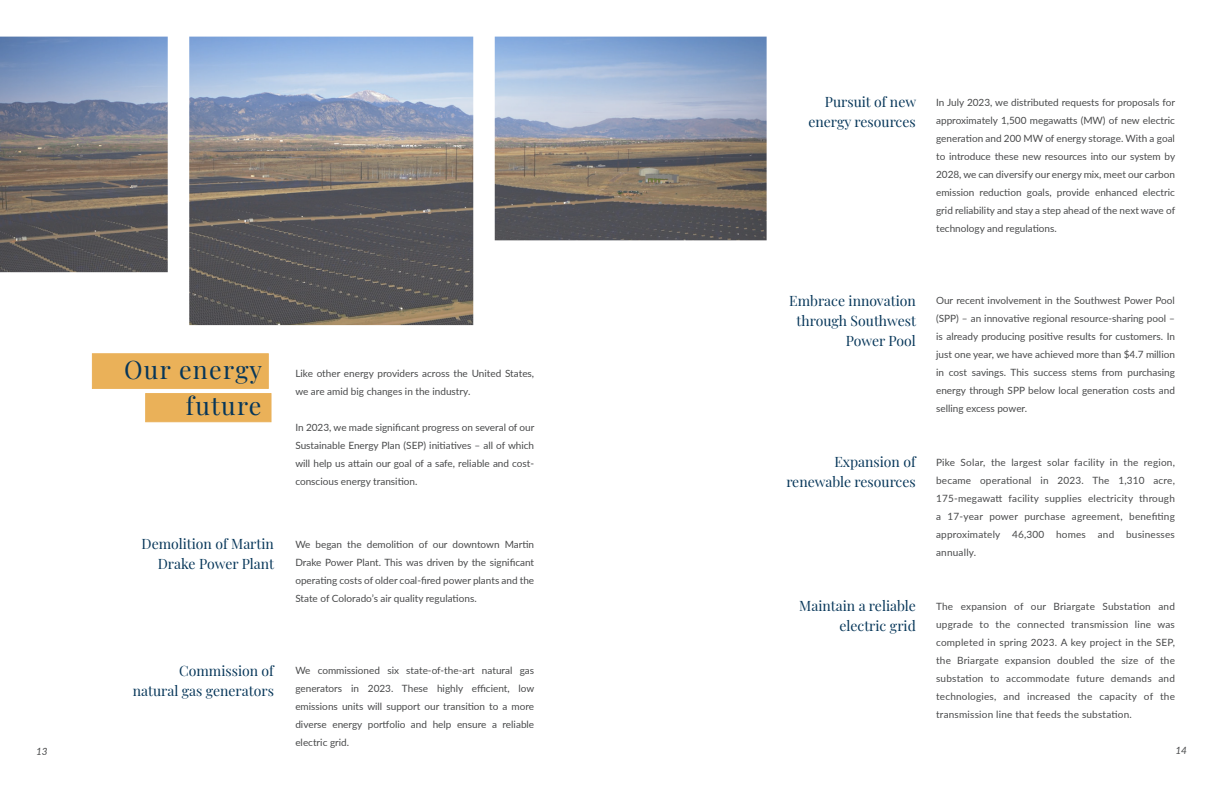
<style>
.page{position:relative;width:1224px;height:792px;background:#fff}
.page>*{position:absolute;margin:0;border:0;box-sizing:border-box;transform-origin:0 0}
.t1{font:25px "Playfair Display";letter-spacing:.05em;color:#063659}
.t2{font:14px/20px "Playfair Display";color:#063659;text-align:right}
.t3{font:10px/18px "Lato";color:#494a4b;text-align:justify}
.t4{font:italic 10px "Lato";color:#494a4b}
</style>
<div class="page">
<img style="left:0;top:37px;width:767px;height:288px">
<div style="left:92px;top:354px;width:177px;height:35px;background:#eab159"></div>
<div style="left:145px;top:393px;width:126px;height:29px;background:#eab159"></div>
<p class="t4" style="left:36px;top:744px;width:13px">13</p>
<p class="t1" style="left:124px;top:350px;width:139px">Our energy</p>
<p class="t1" style="left:186px;top:386px;width:77px">future</p>
<p class="t2" style="left:142px;top:533px;width:134px">Demolition of Martin</p>
<p class="t2" style="left:158px;top:553px;width:118px">Drake Power Plant</p>
<p class="t3" style="left:295px;top:364px;width:240px">Like other energy providers across the United States, we are amid big changes in the industry.</p>
<p class="t3" style="left:295px;top:418px;width:241px">In 2023, we made significant progress on several of our Sustainable Energy Plan (SEP) initiatives – all of which will help us attain our goal of a safe, reliable and cost&shy;conscious energy transition.</p>
<p class="t3" style="left:295px;top:535px;width:240px">We began the demolition of our downtown Martin Drake Power Plant. This was driven by the significant operating costs of older coal-fired power plants and the State of Colorado’s air quality regulations.</p>
<p class="t2" style="left:179px;top:660px;width:96px">Commission of</p>
<p class="t2" style="left:133px;top:680px;width:143px">natural gas generators</p>
<p class="t3" style="left:295px;top:661px;width:241px">We commissioned six state-of-the-art natural gas generators in 2023. These highly efficient, low emissions units will support our transition to a more diverse energy portfolio and help ensure a reliable electric grid.</p>
<p class="t2" style="left:825px;top:91px;width:93px">Pursuit of new</p>
<p class="t2" style="left:808px;top:111px;width:109px">energy resources</p>
<p class="t3" style="left:936px;top:93px;width:241px">In July 2023, we distributed requests for proposals for approximately 1,500 megawatts (MW) of new electric generation and 200 MW of energy storage. With a goal to introduce these new resources into our system by 2028, we can diversify our energy mix, meet our carbon emission reduction goals, provide enhanced electric grid reliability and stay a step ahead of the next wave of technology and regulations.</p>
<p class="t2" style="left:789px;top:290px;width:128px">Embrace innovation through Southwest<br>Power Pool</p>
<p class="t3" style="left:936px;top:291px;width:240px">Our recent involvement in the Southwest Power Pool (SPP) – an innovative regional resource-sharing pool – is already producing positive results for customers. In just one year, we have achieved more than $4.7 million in cost savings. This success stems from purchasing energy through SPP below local generation costs and selling excess power.</p>
<p class="t2" style="left:834px;top:451px;width:83px">Expansion of</p>
<p class="t2" style="left:786px;top:471px;width:131px">renewable resources</p>
<p class="t3" style="left:936px;top:453px;width:240px">Pike Solar, the largest solar facility in the region, became operational in 2023. The 1,310 acre, 175-megawatt facility supplies electricity through a 17-year power purchase agreement, benefiting approximately 46,300 homes and businesses annually.</p>
<p class="t2" style="left:799px;top:595px;width:118px">Maintain a reliable</p>
<p class="t2" style="left:840px;top:615px;width:78px">electric grid</p>
<p class="t3" style="left:936px;top:597px;width:240px">The expansion of our Briargate Substation and upgrade to the connected transmission line was completed in spring 2023. A key project in the SEP, the Briargate expansion doubled the size of the substation to accommodate future demands and technologies, and increased the capacity of the transmission line that feeds the substation.</p>
<p class="t4" style="left:1175px;top:743px;width:13px">14</p>
</div>
